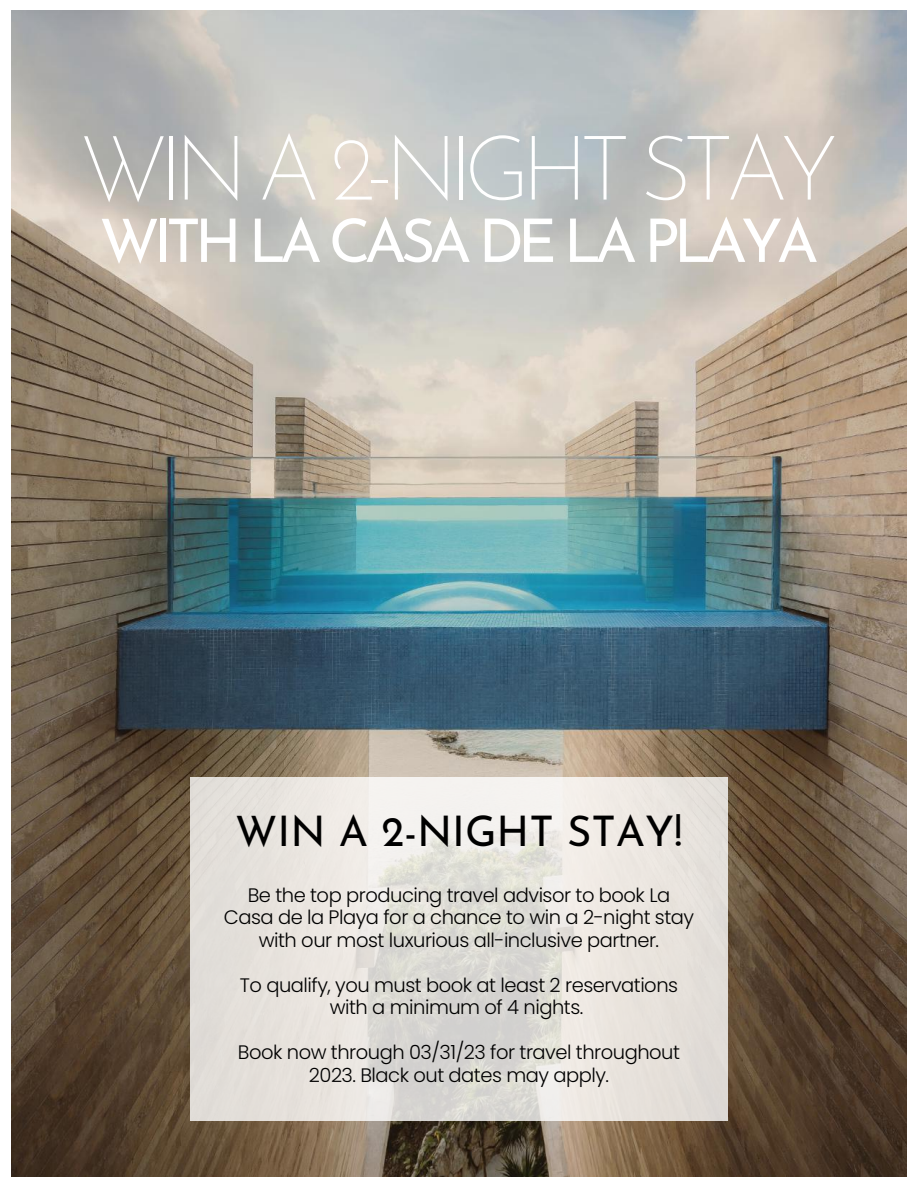
<style>
.page{position:relative;width:918px;height:1188px;background:#fff}
.page>*{position:absolute;margin:0;border:0;box-sizing:border-box;transform-origin:0 0}
.t1{font:200 90px "Josefin Sans";letter-spacing:-.1em;color:#fff}
.t2{font:60px "Josefin Sans";letter-spacing:-.1em;color:#fff}
.t3{font:42px "Josefin Sans";color:#000}
.t4{font:300 19.5px/22.5px "Poppins";letter-spacing:-.025em;color:#000;text-align:center}
</style>
<div class="page">
<img style="left:11px;top:11px;width:896px;height:1165px">
<svg style="left:190px;top:777px;width:538px;height:344px;background:#e5e2dc"></svg>
<h1 class="t1" style="left:79px;top:132px;width:761px">WIN A 2-NIGHT STAY</h1>
<h2 class="t2" style="left:99px;top:217px;width:721px">WITH LA CASA DE LA PLAYA</h2>
<h3 class="t3" style="left:235px;top:814px;width:449px">WIN A 2-NIGHT STAY!</h3>
<p class="t4" style="left:224px;top:884px;width:472px">Be the top producing travel advisor to book La<br>Casa de la Playa for a chance to win a 2-night stay with our most luxurious all-inclusive partner.</p>
<p class="t4" style="left:240px;top:974px;width:440px">To qualify, you must book at least 2 reservations with a minimum of 4 nights.</p>
<p class="t4" style="left:238px;top:1041px;width:444px">Book now through 03/31/23 for travel throughout<br>2023. Black out dates may apply.</p>
</div>
